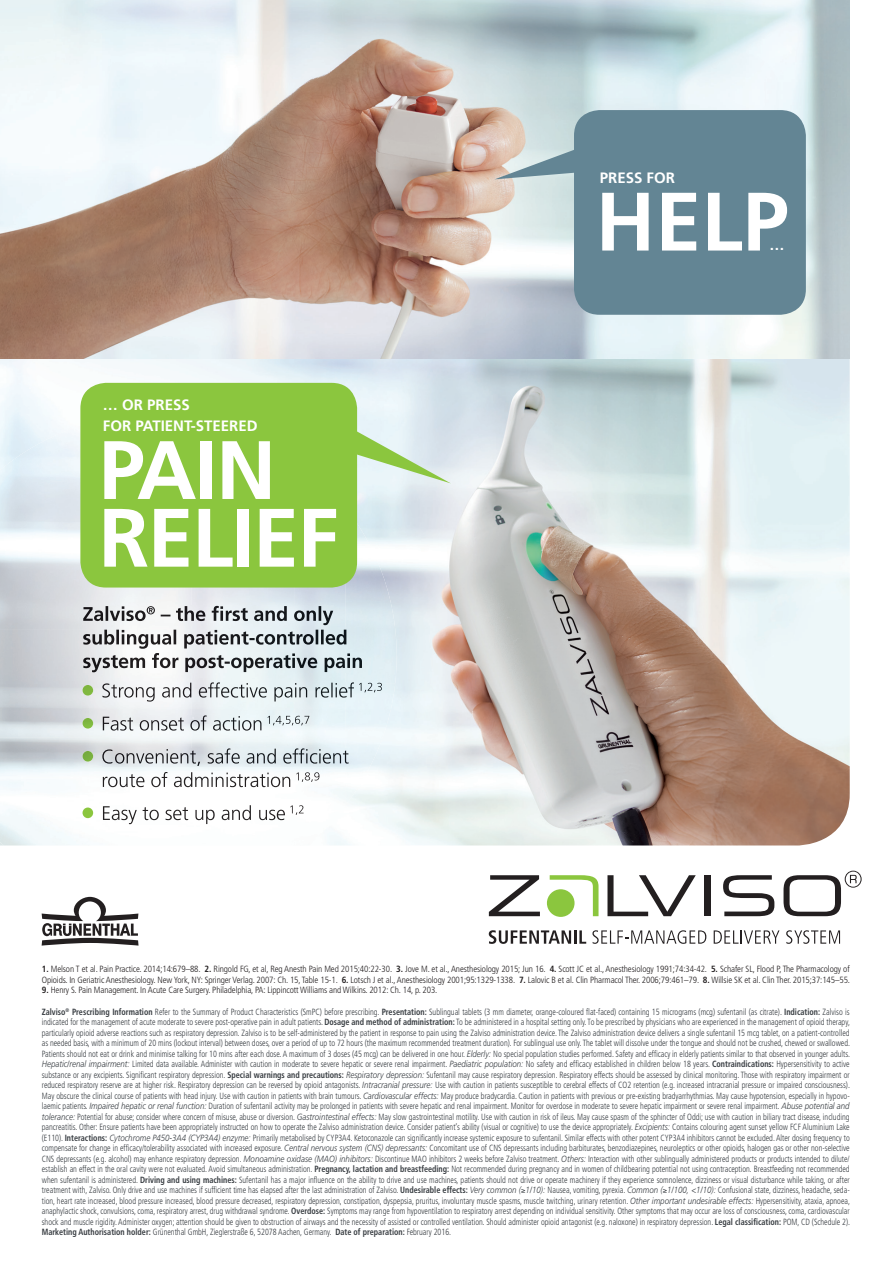
<style>
.page{position:relative;width:893px;height:1263px;background:#fff}
.page>*{position:absolute;margin:0;border:0;box-sizing:border-box;transform-origin:0 0}
.t1{font:700 82.8px/67.7px "Frutiger LT Std";letter-spacing:-.02em;color:#fff}
.t2{font:700 15px/21px "Frutiger LT Std";color:#fff}
.t3{font:300 condensed 9px/10.5px "Frutiger";color:#363b40;text-align:justify;scale:.9 1}
.t4{font:300 condensed 9px/10.5px "Frutiger LT Std";letter-spacing:-.01em;color:#231f20}
.s1{font-weight:700}
.s2{font-style:italic;font-stretch:normal}
</style>
<div class="page">
<img style="left:0;top:359px;width:850px;height:486px">
<img style="left:0;top:0;width:850px;height:359px">
<svg style="left:494px;top:146px;width:80px;height:33px"></svg>
<div style="left:574px;top:110px;width:232px;height:205px;background:#638594;border-radius:26px"></div>
<img style="left:0;top:423px;width:89px;height:422px">
<img style="left:89px;top:581px;width:102px;height:49px">
<img style="left:191px;top:587px;width:103px;height:43px">
<img style="left:294px;top:583px;width:51px;height:47px">
<img style="left:345px;top:507px;width:52px;height:177px">
<img style="left:89px;top:649px;width:257px;height:196px">
<img style="left:345px;top:684px;width:50px;height:121px">
<svg style="left:4px;top:845px;width:135px;height:100px"></svg>
<svg style="left:607px;top:875px;width:89px;height:41px"></svg>
<div style="left:705px;top:875px;width:6px;height:41px;background:#231f20"></div>
<svg style="left:723px;top:875px;width:51px;height:41px"></svg>
<svg style="left:489px;top:875px;width:51px;height:41px"></svg>
<svg style="left:550px;top:875px;width:48px;height:41px"></svg>
<div style="left:547px;top:889px;width:27px;height:28px;background:#8bc63e;border-radius:50%"></div>
<svg style="left:783px;top:871px;width:79px;height:45px"></svg>
<svg style="left:489px;top:930px;width:97px;height:14px"></svg>
<svg style="left:592px;top:930px;width:114px;height:14px"></svg>
<svg style="left:714px;top:930px;width:65px;height:14px"></svg>
<svg style="left:786px;top:930px;width:54px;height:14px"></svg>
<img style="left:83px;top:606px;width:63px;height:15px">
<svg style="left:147px;top:606px;width:8px;height:8px"></svg>
<img style="left:155px;top:606px;width:178px;height:19px">
<img style="left:83px;top:630px;width:265px;height:19px">
<img style="left:83px;top:653px;width:280px;height:19px">
<svg style="left:83px;top:685px;width:18px;height:12px"></svg>
<img style="left:102px;top:682px;width:252px;height:20px">
<img style="left:354px;top:683px;width:28px;height:9px">
<svg style="left:83px;top:718px;width:18px;height:12px"></svg>
<img style="left:103px;top:715px;width:158px;height:16px">
<img style="left:263px;top:716px;width:46px;height:9px">
<svg style="left:83px;top:751px;width:18px;height:11px"></svg>
<img style="left:102px;top:748px;width:247px;height:18px">
<img style="left:103px;top:772px;width:187px;height:15px">
<img style="left:292px;top:772px;width:27px;height:10px">
<svg style="left:83px;top:807px;width:18px;height:12px"></svg>
<img style="left:103px;top:805px;width:182px;height:19px">
<img style="left:286px;top:805px;width:18px;height:10px">
<div style="left:80px;top:383px;width:277px;height:204px;background:#8bc63e;border-radius:26px"></div>
<svg style="left:357px;top:431px;width:94px;height:52px"></svg>
<h2 class="t2" style="left:103px;top:395px;width:156px">… OR PRESS<br>FOR PATIENT-STEERED</h2>
<h1 class="t1" style="left:99px;top:437px;width:242px">PAIN<br>RELIEF</h1>
<h2 class="t2" style="left:600px;top:167px;width:77px">PRESS FOR</h2>
<h1 class="t1" style="left:596px;top:188px;width:195px">HELP</h1>
<h2 class="t2" style="left:770px;top:234px;width:17px">…</h2>
<p class="t4" style="left:42px;top:964px;width:810px"><span class="s1">1.</span> Melson T et al. Pain Practice. 2014;14:679–88. <span class="s1">2.</span> Ringold FG, et al, Reg Anesth Pain Med 2015;40:22-30. <span class="s1">3.</span> Jove M. et al., Anesthesiology 2015; Jun 16. <span class="s1">4.</span> Scott JC et al., Anesthesiology 1991;74:34-42. <span class="s1">5.</span> Schafer SL, Flood P, The Pharmacology of<br>Opioids. In Geriatric Anesthesiology. New York, NY: Springer Verlag. 2007: Ch. 15, Table 15-1. <span class="s1">6.</span> Lotsch J et al., Anesthesiology 2001;95:1329-1338. <span class="s1">7.</span> Lalovic B et al. Clin Pharmacol Ther. 2006;79:461–79. <span class="s1">8.</span> Willsie SK et al. Clin Ther. 2015;37:145–55.</p>
<p class="t4" style="left:42px;top:985px;width:397px"><span class="s1">9.</span> Henry S. Pain Management. In Acute Care Surgery. Philadelphia, PA: Lippincott Williams and Wilkins. 2012: Ch. 14, p. 203.</p>
<p class="t3" style="left:42px;top:1007px;width:900px"><span class="s1">Zalviso</span><sup>®</sup> <span class="s1">Prescribing Information</span> Refer to the Summary of Product Characteristics (SmPC) before prescribing. <span class="s1">Presentation:</span> Sublingual tablets (3 mm diameter, orange-coloured flat-faced) containing 15 micrograms (mcg) sufentanil (as citrate). <span class="s1">Indication:</span> Zalviso is indicated for the management of acute moderate to severe post-operative pain in adult patients. <span class="s1">Dosage and method of administration:</span> To be administered in a hospital setting only. To be prescribed by physicians who are experienced in the management of opioid therapy, particularly opioid adverse reactions such as respiratory depression. Zalviso is to be self-administered by the patient in response to pain using the Zalviso administration device. The Zalviso administration device delivers a single sufentanil 15 mcg tablet, on a patient-controlled as needed basis, with a minimum of 20 mins (lockout interval) between doses, over a period of up to 72 hours (the maximum recommended treatment duration). For sublingual use only. The tablet will dissolve under the tongue and should not be crushed, chewed or swallowed.<br>Patients should not eat or drink and minimise talking for 10 mins after each dose. A maximum of 3 doses (45 mcg) can be delivered in one hour. <span class="s2">Elderly:</span> No special population studies performed. Safety and efficacy in elderly patients similar to that observed in younger adults.<br><span class="s2">Hepatic/renal impairment:</span> Limited data available. Administer with caution in moderate to severe hepatic or severe renal impairment. <span class="s2">Paediatric population:</span> No safety and efficacy established in children below 18 years. <span class="s1">Contraindications:</span> Hypersensitivity to active substance or any excipients. Significant respiratory depression. <span class="s1">Special warnings and precautions:</span> <span class="s2">Respiratory depression:</span> Sufentanil may cause respiratory depression. Respiratory effects should be assessed by clinical monitoring. Those with respiratory impairment or reduced respiratory reserve are at higher risk. Respiratory depression can be reversed by opioid antagonists. <span class="s2">Intracranial pressure:</span> Use with caution in patients susceptible to cerebral effects of CO2 retention (e.g. increased intracranial pressure or impaired consciousness).<br>May obscure the clinical course of patients with head injury. Use with caution in patients with brain tumours. <span class="s2">Cardiovascular effects:</span> May produce bradycardia. Caution in patients with previous or pre-existing bradyarrhythmias. May cause hypotension, especially in hypovo&shy;laemic patients. <span class="s2">Impaired hepatic or renal function:</span> Duration of sufentanil activity may be prolonged in patients with severe hepatic and renal impairment. Monitor for overdose in moderate to severe hepatic impairment or severe renal impairment. <span class="s2">Abuse potential and tolerance:</span> Potential for abuse; consider where concern of misuse, abuse or diversion. <span class="s2">Gastrointestinal effects:</span> May slow gastrointestinal motility. Use with caution in risk of ileus. May cause spasm of the sphincter of Oddi; use with caution in biliary tract disease, including pancreatitis. Other: Ensure patients have been appropriately instructed on how to operate the Zalviso administration device. Consider patient’s ability (visual or cognitive) to use the device appropriately. <span class="s2">Excipients:</span> Contains colouring agent sunset yellow FCF Aluminium Lake (E110). <span class="s1">Interactions:</span> <span class="s2">Cytochrome P450-3A4 (CYP3A4) enzyme:</span> Primarily metabolised by CYP3A4. Ketoconazole can significantly increase systemic exposure to sufentanil. Similar effects with other potent CYP3A4 inhibitors cannot be excluded. Alter dosing frequency to compensate for change in efficacy/tolerability associated with increased exposure. <span class="s2">Central nervous system (CNS) depressants:</span> Concomitant use of CNS depressants including barbiturates, benzodiazepines, neuroleptics or other opioids, halogen gas or other non-selective CNS depressants (e.g. alcohol) may enhance respiratory depression. <span class="s2">Monoamine oxidase (MAO) inhibitors:</span> Discontinue MAO inhibitors 2 weeks before Zalviso treatment. <span class="s2">Others:</span> Interaction with other sublingually administered products or products intended to dilute/ establish an effect in the oral cavity were not evaluated. Avoid simultaneous administration. <span class="s1">Pregnancy, lactation and breastfeeding:</span> Not recommended during pregnancy and in women of childbearing potential not using contraception. Breastfeeding not recommended when sufentanil is administered. <span class="s1">Driving and using machines:</span> Sufentanil has a major influence on the ability to drive and use machines, patients should not drive or operate machinery if they experience somnolence, dizziness or visual disturbance while taking, or after treatment with, Zalviso. Only drive and use machines if sufficient time has elapsed after the last administration of Zalviso. <span class="s1">Undesirable effects:</span> <span class="s2">Very common (</span>≥<span class="s2">1/10):</span> Nausea, vomiting, pyrexia. <span class="s2">Common (</span>≥<span class="s2">1/100, &lt;1/10):</span> Confusional state, dizziness, headache, seda&shy;tion, heart rate increased, blood pressure increased, blood pressure decreased, respiratory depression, constipation, dyspepsia, pruritus, involuntary muscle spasms, muscle twitching, urinary retention. <span class="s2">Other important undesirable effects:</span> Hypersensitivity, ataxia, apnoea, anaphylactic shock, convulsions, coma, respiratory arrest, drug withdrawal syndrome. <span class="s1">Overdose:</span> Symptoms may range from hypoventilation to respiratory arrest depending on individual sensitivity. Other symptoms that may occur are loss of consciousness, coma, cardiovascular shock and muscle rigidity. Administer oxygen; attention should be given to obstruction of airways and the necessity of assisted or controlled ventilation. Should administer opioid antagonist (e.g. naloxone) in respiratory depression. <span class="s1">Legal classification:</span> POM, CD (Schedule 2).<br><span class="s1">Marketing Authorisation holder:</span> Grünenthal GmbH, Zieglerstraße 6, 52078 Aachen, Germany. <span class="s1">Date of preparation:</span> February 2016.</p>
</div>
